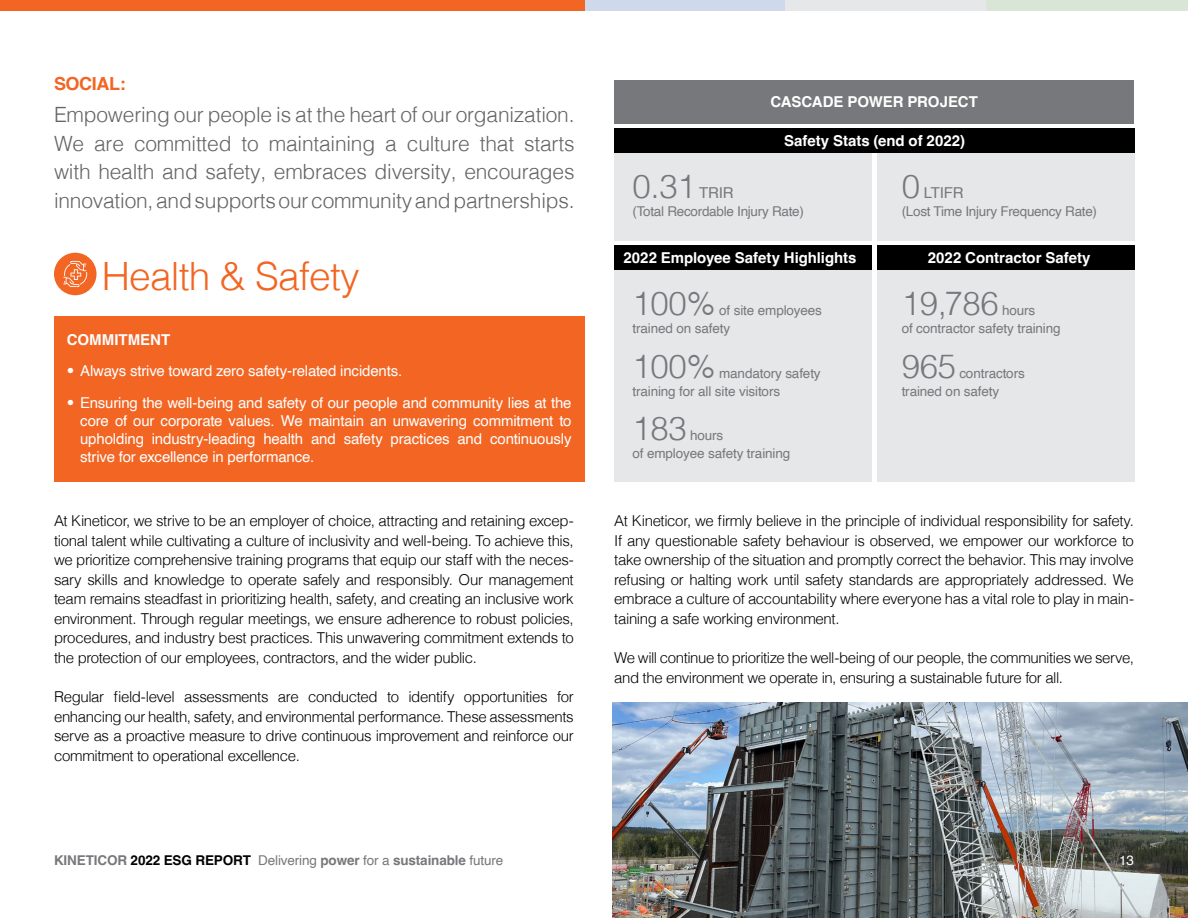
<style>
.page{position:relative;width:1188px;height:918px;background:#fff}
.page>*{position:absolute;margin:0;border:0;box-sizing:border-box;transform-origin:0 0}
.t1{font:300 39px "Helvetica";letter-spacing:-.02em;color:#f26522}
.t2{font:300 33px "Helvetica";letter-spacing:-.01em;color:#77787b}
.t3{font:300 21px/28.5px "Helvetica";letter-spacing:-.01em;color:#636466;text-align:justify}
.t4{font:700 18px "Helvetica";letter-spacing:-.02em;color:#f26522}
.t5{font:300 15px/19.5px "Helvetica";letter-spacing:-.03em;color:#000;text-align:justify}
.t6{font:15px/18px "Helvetica";letter-spacing:-.01em;color:#fff;text-align:justify}
.t7{font:700 15px "Helvetica";color:#fff}
.t8{font:15px "Helvetica";letter-spacing:-.01em;color:#77787b}
.t9{font:13.5px/18px "Helvetica";letter-spacing:-.01em;color:#77787b}
.t10{font:700 13.5px "Helvetica";letter-spacing:-.01em;color:#77787b}
.t11{font:13.5px "Helvetica";color:#fff}
.s1{font-weight:300}
.s2{font-weight:400;font-size:15px}
.s3{font-weight:300;font-size:33px}
.s4{color:#000}
.s5{font-weight:400}
</style>
<div class="page">
<img style="left:612px;top:703px;width:576px;height:215px">
<div style="left:54px;top:316px;width:530px;height:166px;background:#f26522"></div>
<div style="left:54px;top:253px;width:43px;height:42px;background:#f26522;border-radius:50%"></div>
<svg style="left:63px;top:261px;width:24px;height:26px"></svg>
<div style="left:584px;top:0;width:202px;height:11px;background:#cfd9ec"></div>
<div style="left:786px;top:0;width:201px;height:11px;background:#e6e7e8"></div>
<div style="left:987px;top:0;width:201px;height:11px;background:#d8e5d7"></div>
<div style="left:0;top:0;width:584px;height:11px;background:#f26522"></div>
<div style="left:614px;top:152px;width:258px;height:88px;background:#e6e7e8"></div>
<div style="left:614px;top:269px;width:258px;height:213px;background:#e6e7e8"></div>
<div style="left:614px;top:80px;width:520px;height:44px;background:#77787b"></div>
<div style="left:614px;top:245px;width:258px;height:25px;background:#000"></div>
<div style="left:877px;top:152px;width:258px;height:88px;background:#e6e7e8"></div>
<div style="left:877px;top:269px;width:258px;height:213px;background:#e6e7e8"></div>
<div style="left:877px;top:245px;width:258px;height:25px;background:#000"></div>
<div style="left:614px;top:128px;width:521px;height:25px;background:#000"></div>
<p class="t4" style="left:54px;top:73px;width:73px">SOCIAL:</p>
<h3 class="t3" style="left:54px;top:99px;width:522px">Empowering our people is at the heart of our organization.<br>We are committed to maintaining a culture that starts with health and safety, embraces diversity, encourages innovation, and supports our community and partnerships.</h3>
<h1 class="t1" style="left:102px;top:243px;width:259px">Health &amp; Safety</h1>
<p class="t7" style="left:67px;top:331px;width:105px">COMMITMENT</p>
<p class="t6" style="left:67px;top:363px;width:337px"><span class="s1">•</span> Always strive toward zero safety-related incidents.</p>
<p class="t6" style="left:80px;top:394px;width:493px;text-indent:-14px"><span class="s1">•</span> Ensuring the well-being and safety of our people and community lies at the core of our corporate values. We maintain an unwavering commitment to upholding industry-leading health and safety practices and continuously strive for excellence in performance.</p>
<p class="t5" style="left:54px;top:510px;width:521px">At Kineticor, we strive to be an employer of choice, attracting and retaining excep&shy;tional talent while cultivating a culture of inclusivity and well-being. To achieve this, we prioritize comprehensive training programs that equip our staff with the neces&shy;sary skills and knowledge to operate safely and responsibly. Our management team remains steadfast in prioritizing health, safety, and creating an inclusive work environment. Through regular meetings, we ensure adherence to robust policies, procedures, and industry best practices. This unwavering commitment extends to the protection of our employees, contractors, and the wider public.</p>
<p class="t5" style="left:54px;top:686px;width:521px">Regular field-level assessments are conducted to identify opportunities for enhancing our health, safety, and environmental performance. These assessments serve as a proactive measure to drive continuous improvement and reinforce our commitment to operational excellence.</p>
<p class="t7" style="left:770px;top:93px;width:209px">CASCADE POWER PROJECT</p>
<p class="t7" style="left:784px;top:132px;width:182px">Safety Stats (end of 2022)</p>
<h2 class="t2" style="left:633px;top:158px;width:103px">0.31 <span class="s2">TRIR</span></h2>
<p class="t9" style="left:633px;top:203px;width:173px">(Total Recordable Injury Rate)</p>
<p class="t8" style="left:902px;top:181px;width:64px"><span class="s3">0</span> LTIFR</p>
<p class="t9" style="left:902px;top:203px;width:197px">(Lost Time Injury Frequency Rate)</p>
<p class="t7" style="left:623px;top:249px;width:235px">2022 Employee Safety Highlights</p>
<p class="t7" style="left:928px;top:249px;width:164px">2022 Contractor Safety</p>
<h2 class="t2" style="left:633px;top:275px;width:85px">100%</h2>
<p class="t9" style="left:633px;top:302px;width:191px;text-indent:87px">of site employees trained on safety</p>
<h2 class="t2" style="left:633px;top:338px;width:85px">100%</h2>
<p class="t9" style="left:633px;top:364px;width:190px;text-indent:87px">mandatory safety training for all site visitors</p>
<h2 class="t2" style="left:633px;top:401px;width:56px">183</h2>
<p class="t9" style="left:633px;top:427px;width:159px;text-indent:58px">hours<br>of employee safety training</p>
<h2 class="t2" style="left:902px;top:275px;width:99px">19,786</h2>
<p class="t9" style="left:902px;top:302px;width:161px;text-indent:100px">hours<br>of contractor safety training</p>
<h2 class="t2" style="left:902px;top:338px;width:56px">965</h2>
<p class="t9" style="left:902px;top:364px;width:125px;text-indent:58px">contractors trained on safety</p>
<p class="t5" style="left:614px;top:510px;width:521px">At Kineticor, we firmly believe in the principle of individual responsibility for safety.<br>If any questionable safety behaviour is observed, we empower our workforce to take ownership of the situation and promptly correct the behavior. This may involve refusing or halting work until safety standards are appropriately addressed. We embrace a culture of accountability where everyone has a vital role to play in main&shy;taining a safe working environment.</p>
<p class="t5" style="left:614px;top:647px;width:521px">We will continue to prioritize the well-being of our people, the communities we serve, and the environment we operate in, ensuring a sustainable future for all.</p>
<p class="t10" style="left:54px;top:852px;width:451px">KINETICOR <span class="s4">2022 ESG REPORT</span> <span class="s5">Delivering</span> power <span class="s5">for a</span> sustainable <span class="s5">future</span></p>
<p class="t11" style="left:1119px;top:850px;width:16px">13</p>
</div>
